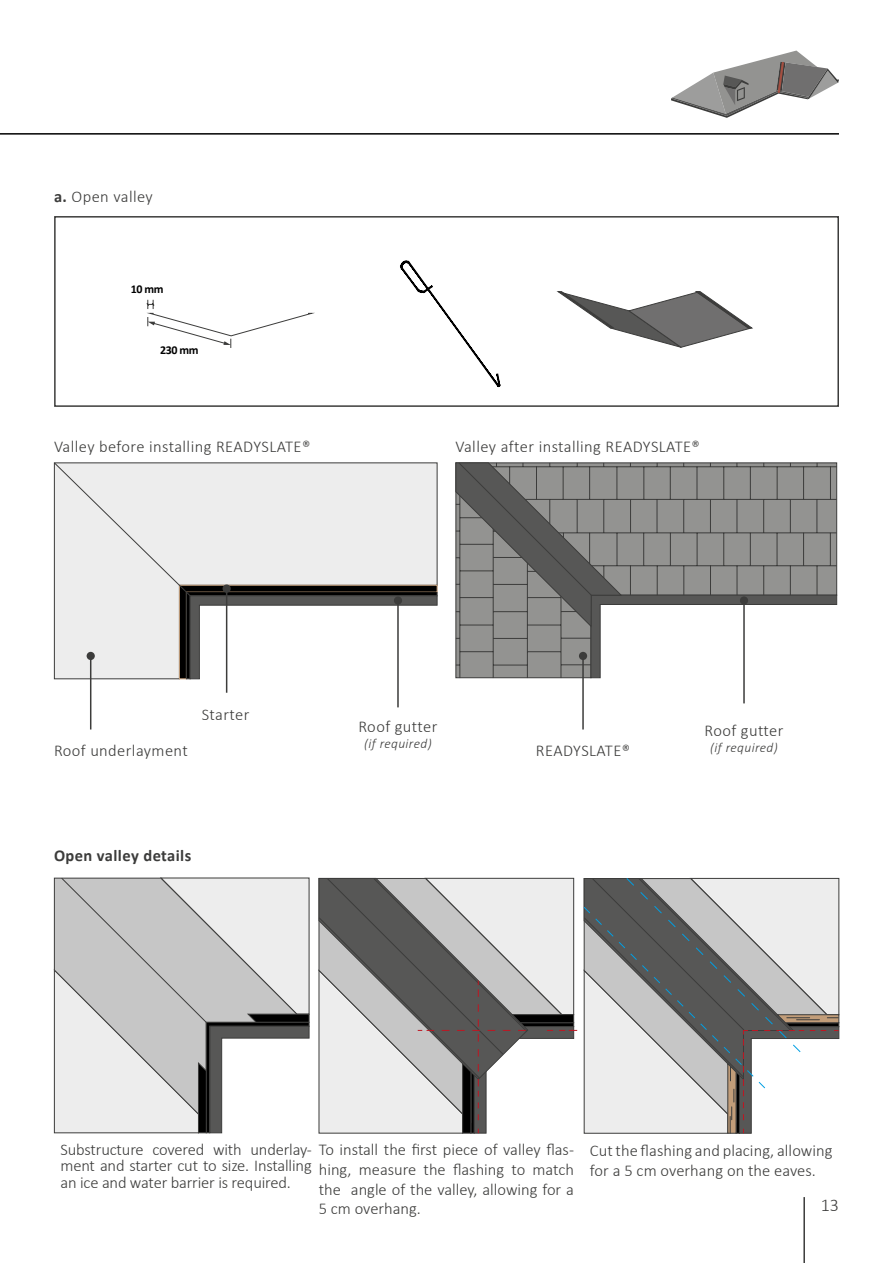
<style>
.page{position:relative;width:893px;height:1263px;background:#fff}
.page>*{position:absolute;margin:0;border:0;box-sizing:border-box;transform-origin:0 0}
.t1{font:300 18px "Calibri";color:#3c3c3b}
.t2{font:300 16.5px/19.8px "Calibri";color:#3c3c3b}
.t3{font:300 16.5px "Calibri";letter-spacing:.025em;color:#3c3c3b}
.t4{font:700 16.5px "Calibri";letter-spacing:.025em;color:#3c3c3b}
.t5{font:italic 300 13.5px "Calibri";letter-spacing:.025em;color:#3c3c3b}
.t6{font:700 12px "Calibri";letter-spacing:-.035em;color:#000}
.s1{font-weight:700}
</style>
<div class="page">
<hr style="left:803px;top:1197px;width:2px;height:66px;background:#3c3c3b">
<svg style="left:583px;top:877px;width:257px;height:257px;background:#b8b8b8"></svg>
<svg style="left:318px;top:877px;width:259px;height:257px;background:#b6b5b5"></svg>
<svg style="left:54px;top:877px;width:256px;height:256px;background:#c6c6c6"></svg>
<svg style="left:671px;top:51px;width:168px;height:67px"></svg>
<svg style="left:455px;top:462px;width:382px;height:216px"></svg>
<hr style="left:0;top:133px;width:839px;height:2px;background:#000">
<svg style="left:53px;top:462px;width:385px;height:217px"></svg>
<hr style="left:90px;top:656px;width:1px;height:73px;background:#3c3c3b">
<hr style="left:582px;top:656px;width:2px;height:73px;background:#3c3c3b">
<hr style="left:226px;top:589px;width:1px;height:104px;background:#3c3c3b">
<hr style="left:397px;top:600px;width:2px;height:107px;background:#3c3c3b">
<hr style="left:743px;top:600px;width:2px;height:103px;background:#3c3c3b">
<div style="left:87px;top:652px;width:8px;height:8px;background:#3c3c3b;border-radius:50%"></div>
<div style="left:579px;top:652px;width:8px;height:8px;background:#3c3c3b;border-radius:50%"></div>
<div style="left:223px;top:584px;width:8px;height:9px;background:#3c3c3b;border-radius:50%"></div>
<div style="left:394px;top:596px;width:8px;height:9px;background:#3c3c3b;border-radius:50%"></div>
<div style="left:740px;top:596px;width:8px;height:9px;background:#3c3c3b;border-radius:50%"></div>
<svg style="left:557px;top:291px;width:196px;height:57px"></svg>
<svg style="left:146px;top:299px;width:169px;height:49px"></svg>
<svg style="left:400px;top:261px;width:101px;height:126px"></svg>
<div style="left:54px;top:216px;width:785px;height:191px;border:2px solid #3c3c3b"></div>
<p class="t3" style="left:54px;top:186px;width:100px"><span class="s1">a.</span> Open valley</p>
<p class="t6" style="left:131px;top:281px;width:34px">10 mm</p>
<p class="t6" style="left:160px;top:341px;width:40px">230 mm</p>
<p class="t3" style="left:54px;top:437px;width:258px">Valley before installing READYSLATE®</p>
<p class="t3" style="left:455px;top:437px;width:246px">Valley after installing READYSLATE®</p>
<p class="t3" style="left:54px;top:741px;width:135px">Roof underlayment</p>
<p class="t3" style="left:202px;top:704px;width:49px">Starter</p>
<p class="t4" style="left:54px;top:844px;width:139px">Open valley details</p>
<p class="t3" style="left:358px;top:716px;width:81px">Roof gutter</p>
<p class="t5" style="left:364px;top:735px;width:69px">(if required)</p>
<p class="t3" style="left:536px;top:741px;width:96px">READYSLATE®</p>
<p class="t3" style="left:704px;top:720px;width:81px">Roof gutter</p>
<p class="t5" style="left:710px;top:739px;width:69px">(if required)</p>
<p class="t2" style="left:61px;top:1141px;width:515px;line-height:16.5px">Substructure covered with underlay- To install the first piece of valley flas&shy;ment and starter cut to size. Installing<br>an ice and water barrier is required.</p>
<p class="t2" style="left:319px;top:1159px;width:257px;text-align:justify">hing, measure the flashing to match the angle of the valley, allowing for a 5 cm overhang.</p>
<p class="t2" style="left:590px;top:1140px;width:244px">Cut the flashing and placing, allowing for a 5 cm overhang on the eaves.</p>
<p class="t1" style="left:821px;top:1193px;width:20px">13</p>
</div>
